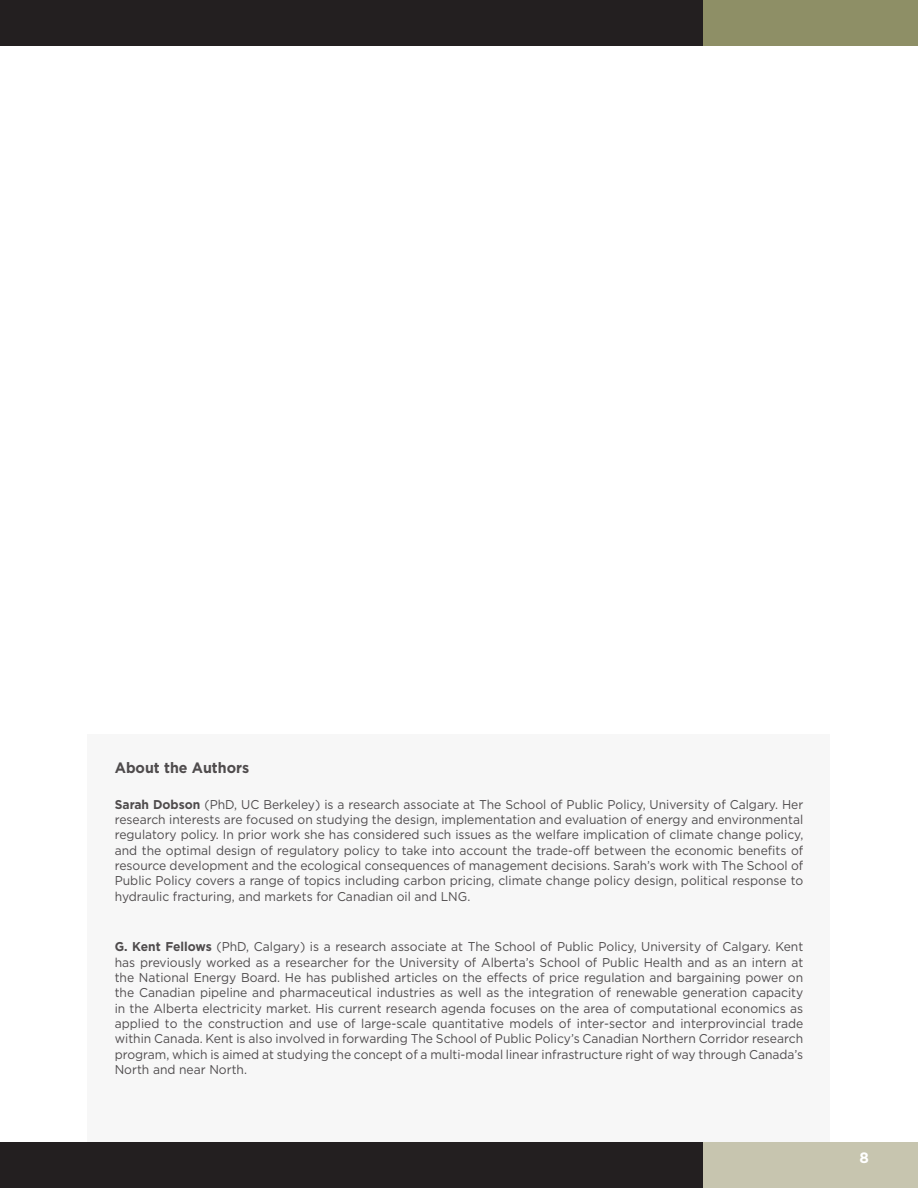
<style>
.page{position:relative;width:918px;height:1188px;background:#fff}
.page>*{position:absolute;margin:0;border:0;box-sizing:border-box;transform-origin:0 0}
.t1{font:700 15px "Gotham";color:#231f20;scale:.95 1}
.Page_Numbers__gotham{font:700 15px "Gotham";color:#fff}
.t2{font:12.75px/15.3px "Gotham";color:#231f20;text-align:justify;scale:.95 1}
.s1{font-weight:700}
</style>
<div class="page">
<div style="left:703px;top:1143px;width:215px;height:45px;background:#c7c5af"></div>
<div style="left:0;top:1143px;width:703px;height:45px;background:#231f20"></div>
<div style="left:703px;top:0;width:215px;height:45px;background:#8e8f66"></div>
<div style="left:0;top:0;width:703px;height:45px;background:#231f20"></div>
<div style="left:88px;top:734px;width:742px;height:407px;background:#f5f5f6"></div>
<p class="t1" style="left:115px;top:758px;width:143px">About the Authors</p>
<p class="t2" style="left:115px;top:796px;width:726px"><span class="s1">Sarah Dobson</span> (PhD, UC Berkeley) is a research associate at The School of Public Policy, University of Calgary. Her research interests are focused on studying the design, implementation and evaluation of energy and environmental regulatory policy. In prior work she has considered such issues as the welfare implication of climate change policy, and the optimal design of regulatory policy to take into account the trade-off between the economic benefits of resource development and the ecological consequences of management decisions. Sarah’s work with The School of Public Policy covers a range of topics including carbon pricing, climate change policy design, political response to hydraulic fracturing, and markets for Canadian oil and LNG.</p>
<p class="t2" style="left:115px;top:939px;width:726px"><span class="s1">G. Kent Fellows</span> (PhD, Calgary) is a research associate at The School of Public Policy, University of Calgary. Kent has previously worked as a researcher for the University of Alberta’s School of Public Health and as an intern at the National Energy Board. He has published articles on the effects of price regulation and bargaining power on the Canadian pipeline and pharmaceutical industries as well as the integration of renewable generation capacity in the Alberta electricity market. His current research agenda focuses on the area of computational economics as applied to the construction and use of large-scale quantitative models of inter-sector and interprovincial trade within Canada. Kent is also involved in forwarding The School of Public Policy’s Canadian Northern Corridor research program, which is aimed at studying the concept of a multi-modal linear infrastructure right of way through Canada’s North and near North.</p>
<p class="Page_Numbers__gotham" style="left:860px;top:1148px;width:11px">8</p>
</div>
